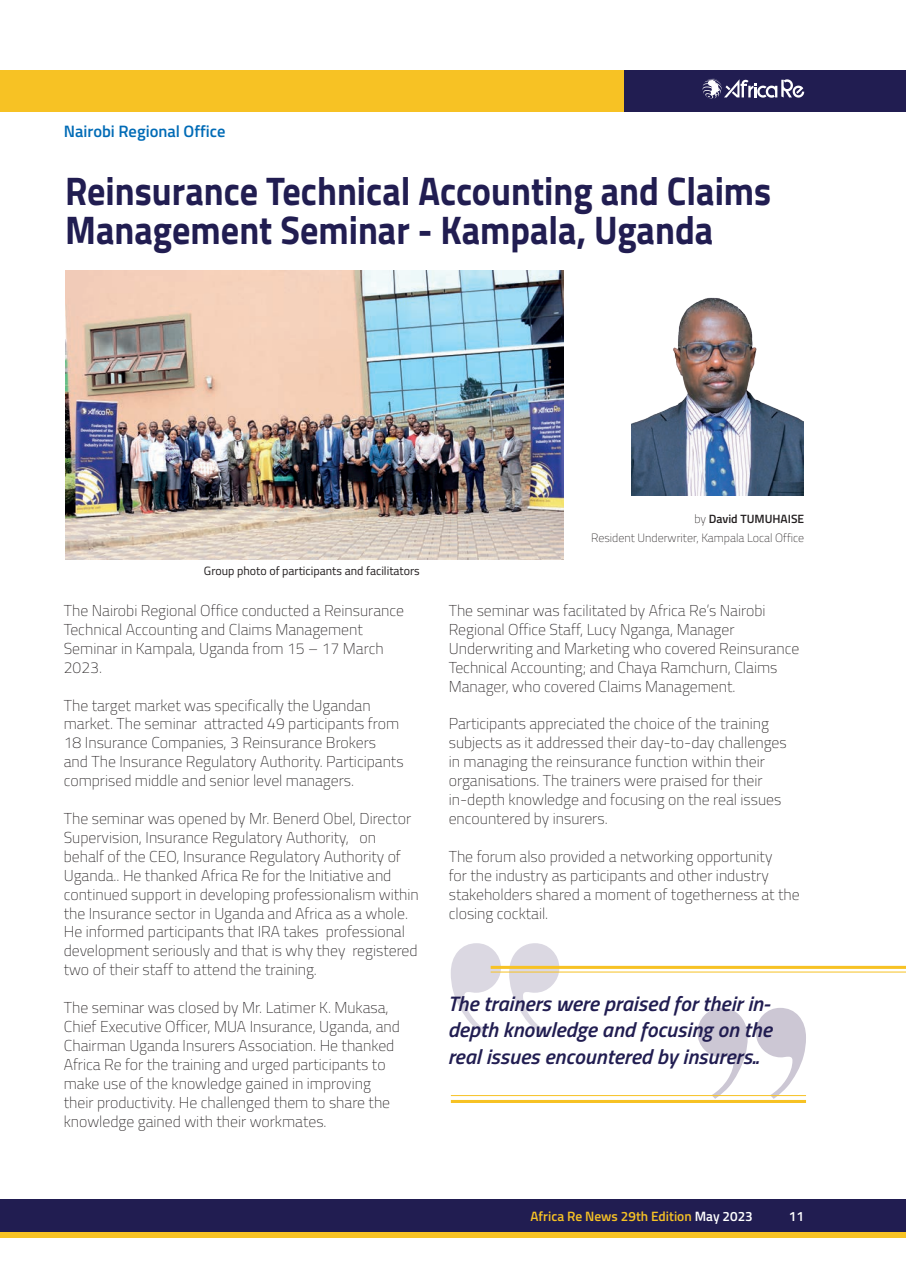
<style>
.page{position:relative;width:906px;height:1276px;background:#fff}
.page>*{position:absolute;margin:0;border:0;box-sizing:border-box;transform-origin:0 0}
.t1{font:700 39.9px/38.7px "Titillium";color:#211d51;scale:.9 1}
.t2{font:italic 600 21px/26.5px "Titillium";color:#211d51;text-align:justify}
.t3{font:600 16.5px "Titillium";color:#006bb6}
.t4{font:100 15.75px/18.9px "Titillium";color:#231f20}
.t5{font:600 13.5px "Titillium";color:#f7c224}
.t6{font:600 13.5px "Titillium";color:#fff}
.t7{font:100 12px/19px "Titillium";color:#231f20;text-align:right}
.t8{font:12px "Titillium";color:#231f20}
.s1{font-weight:600}
.s2{color:#fff}
</style>
<div class="page">
<div style="left:0;top:1199px;width:906px;height:32px;background:#211d51"></div>
<div style="left:0;top:1231px;width:906px;height:6px;background:#f7c224"></div>
<div style="left:623px;top:70px;width:283px;height:42px;background:#211d51"></div>
<div style="left:0;top:70px;width:623px;height:42px;background:#f7c224"></div>
<svg style="left:702px;top:79px;width:102px;height:20px"></svg>
<img style="left:65px;top:270px;width:498px;height:289px">
<svg style="left:697px;top:1008px;width:109px;height:91px"></svg>
<svg style="left:451px;top:943px;width:108px;height:91px"></svg>
<hr style="left:490px;top:966px;width:416px;height:3px;background:#f7c224">
<hr style="left:490px;top:971px;width:416px;height:1px;background:#f7c224">
<hr style="left:451px;top:1100px;width:355px;height:3px;background:#f7c224">
<hr style="left:451px;top:1095px;width:355px;height:1px;background:#f7c224">
<img style="left:631px;top:297px;width:173px;height:199px">
<p class="t3" style="left:64px;top:119px;width:163px">Nairobi Regional Office</p>
<h1 class="t1" style="left:65px;top:170px;width:786px">Reinsurance Technical Accounting and Claims<br>Management Seminar - Kampala, Uganda</h1>
<p class="t8" style="left:204px;top:562px;width:217px">Group photo of participants and facilitators</p>
<p class="t4" style="left:64px;top:600px;width:342px">The Nairobi Regional Office conducted a Reinsurance Technical Accounting and Claims Management Seminar in Kampala, Uganda from 15 – 17 March 2023.</p>
<p class="t4" style="left:64px;top:695px;width:341px">The target market was specifically the Ugandan market. The seminar attracted 49 participants from 18 Insurance Companies, 3 Reinsurance Brokers and The Insurance Regulatory Authority. Participants comprised middle and senior level managers.</p>
<p class="t4" style="left:64px;top:808px;width:357px">The seminar was opened by Mr. Benerd Obel, Director Supervision, Insurance Regulatory Authority, on behalf of the CEO, Insurance Regulatory Authority of Uganda.. He thanked Africa Re for the Initiative and continued support in developing professionalism within the Insurance sector in Uganda and Africa as a whole.<br>He informed participants that IRA takes professional development seriously and that is why they registered two of their staff to attend the training.</p>
<p class="t4" style="left:64px;top:997px;width:337px">The seminar was closed by Mr. Latimer K. Mukasa, Chief Executive Officer, MUA Insurance, Uganda, and Chairman Uganda Insurers Association. He thanked Africa Re for the training and urged participants to make use of the knowledge gained in improving their productivity. He challenged them to share the knowledge gained with their workmates.</p>
<p class="t7" style="left:591px;top:509px;width:214px">by <span class="s1">David TUMUHAISE<br></span>Resident Underwriter, Kampala Local Office</p>
<p class="t4" style="left:449px;top:600px;width:352px">The seminar was facilitated by Africa Re’s Nairobi Regional Office Staff, Lucy Nganga, Manager Underwriting and Marketing who covered Reinsurance Technical Accounting; and Chaya Ramchurn, Claims Manager, who covered Claims Management.</p>
<p class="t4" style="left:449px;top:714px;width:339px">Participants appreciated the choice of the training subjects as it addressed their day-to-day challenges in managing the reinsurance function within their organisations. The trainers were praised for their in-depth knowledge and focusing on the real issues encountered by insurers.</p>
<p class="t4" style="left:449px;top:846px;width:352px">The forum also provided a networking opportunity<br>for the industry as participants and other industry stakeholders shared a moment of togetherness at the closing cocktail.</p>
<h2 class="t2" style="left:448px;top:989px;width:326px">The trainers were praised for their in&shy;depth knowledge and focusing on the real issues encountered by insurers..</h2>
<p class="t5" style="left:530px;top:1205px;width:224px">Africa Re News 29th Edition <span class="s2">May 2023</span></p>
<p class="t6" style="left:789px;top:1205px;width:17px">11</p>
</div>
